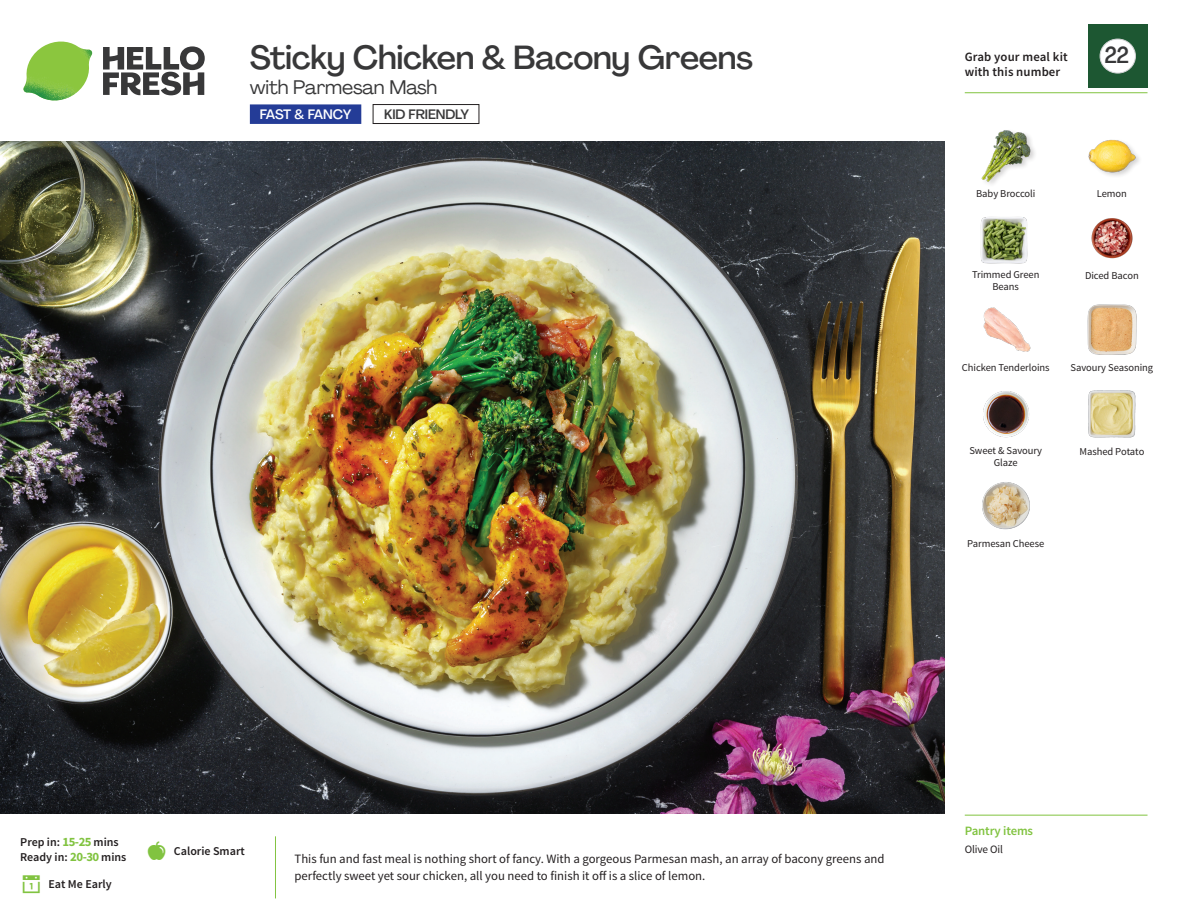
<style>
.page{position:relative;width:1188px;height:918px;background:#fff}
.page>*{position:absolute;margin:0;border:0;box-sizing:border-box;transform-origin:0 0}
._15_Titel_UK{font:500 33px "Agrandir";letter-spacing:-.015em;color:#383839}
._002_Label_Nr{font:500 22.8px "Agrandir";color:#383839;scale:.94 1}
._15_Titel_UK-2{font:19.5px "Agrandir";letter-spacing:-.01em;color:#383839}
.t1{font:500 13.5px "Agrandir";letter-spacing:-.01em;color:#383839}
.t2{font:500 13.5px "Agrandir";letter-spacing:-.035em;color:#fff}
.Step_6_Text_AU{font:12.75px/16.5px "Source Sans Pro";color:#231f20}
.t3{font:600 12.75px/15px "Source Sans Pro";letter-spacing:.01em;color:#231f20}
._04_Headers_Front{font:600 12.75px "Source Sans Pro";letter-spacing:-.01em;color:#81c340}
._04_Intro{font:600 12px "Source Sans Pro";color:#231f20}
._05_Pantry{font:11.25px "Source Sans Pro";letter-spacing:-.01em;color:#231f20}
._18_FRONT_ingredients{font:10.5px/12px "Source Sans Pro";letter-spacing:-.005em;color:#231f20;text-align:center}
.s1{font-weight:700;font-size:12.75px;color:#81c340}
</style>
<div class="page">
<svg style="left:103px;top:46px;width:102px;height:49px"></svg>
<img style="left:23px;top:42px;width:69px;height:59px">
<img style="left:0;top:142px;width:945px;height:672px">
<div style="left:250px;top:104px;width:111px;height:20px;background:#243c97"></div>
<div style="left:373px;top:104px;width:106px;height:20px;border:1px solid #231f20"></div>
<img style="left:1087px;top:304px;width:50px;height:51px">
<img style="left:1089px;top:391px;width:46px;height:46px">
<img style="left:983px;top:391px;width:46px;height:47px">
<img style="left:982px;top:482px;width:48px;height:48px">
<img style="left:983px;top:307px;width:48px;height:45px">
<img style="left:980px;top:217px;width:48px;height:47px">
<img style="left:1091px;top:218px;width:42px;height:41px">
<img style="left:981px;top:130px;width:53px;height:54px">
<img style="left:1088px;top:139px;width:51px;height:37px">
<hr style="left:965px;top:815px;width:183px;height:1px;background:#81c340">
<hr style="left:965px;top:92px;width:183px;height:1px;background:#81c340">
<div style="left:1088px;top:24px;width:60px;height:64px;background:#1d5732"></div>
<div style="left:1100px;top:39px;width:35px;height:34px;background:#fff;border-radius:50%"></div>
<div style="left:1100px;top:39px;width:36px;height:34px;border:1px solid #d1d2d4;border-radius:50%"></div>
<p class="_15_Titel_UK" style="left:250px;top:37px;width:505px">Sticky Chicken &amp; Bacony Greens</p>
<p class="_15_Titel_UK-2" style="left:250px;top:75px;width:189px">with Parmesan Mash</p>
<p class="t2" style="left:260px;top:106px;width:93px">FAST &amp; FANCY</p>
<p class="t1" style="left:384px;top:106px;width:86px">KID FRIENDLY</p>
<p class="t3" style="left:965px;top:50px;width:104px">Grab your meal kit with this number</p>
<p class="_002_Label_Nr" style="left:1104px;top:41px;width:28px">22</p>
<p class="_18_FRONT_ingredients" style="left:976px;top:188px;width:61px">Baby Broccoli</p>
<p class="_18_FRONT_ingredients" style="left:1097px;top:188px;width:32px">Lemon</p>
<p class="_18_FRONT_ingredients" style="left:972px;top:268px;width:69px">Trimmed Green<br>Beans</p>
<p class="_18_FRONT_ingredients" style="left:1085px;top:270px;width:55px">Diced Bacon</p>
<p class="_18_FRONT_ingredients" style="left:962px;top:362px;width:89px">Chicken Tenderloins</p>
<p class="_18_FRONT_ingredients" style="left:1071px;top:362px;width:84px">Savoury Seasoning</p>
<p class="_18_FRONT_ingredients" style="left:969px;top:445px;width:74px">Sweet &amp; Savoury<br>Glaze</p>
<p class="_18_FRONT_ingredients" style="left:967px;top:538px;width:79px">Parmesan Cheese</p>
<p class="_18_FRONT_ingredients" style="left:1079px;top:446px;width:66px">Mashed Potato</p>
<p class="_04_Intro" style="left:20px;top:835px;width:100px">Prep in: <span class="s1">15-25</span> mins</p>
<p class="_04_Intro" style="left:20px;top:850px;width:108px">Ready in: <span class="s1">20-30</span> mins</p>
<p class="_04_Intro" style="left:48px;top:876px;width:65px">Eat Me Early</p>
<p class="_04_Intro" style="left:174px;top:843px;width:72px">Calorie Smart</p>
<p class="Step_6_Text_AU" style="left:295px;top:851px;width:592px">This fun and fast meal is nothing short of fancy. With a gorgeous Parmesan mash, an array of bacony greens and perfectly sweet yet sour chicken, all you need to finish it off is a slice of lemon.</p>
<p class="_04_Headers_Front" style="left:965px;top:822px;width:70px">Pantry items</p>
<p class="_05_Pantry" style="left:965px;top:842px;width:40px">Olive Oil</p>
</div>
